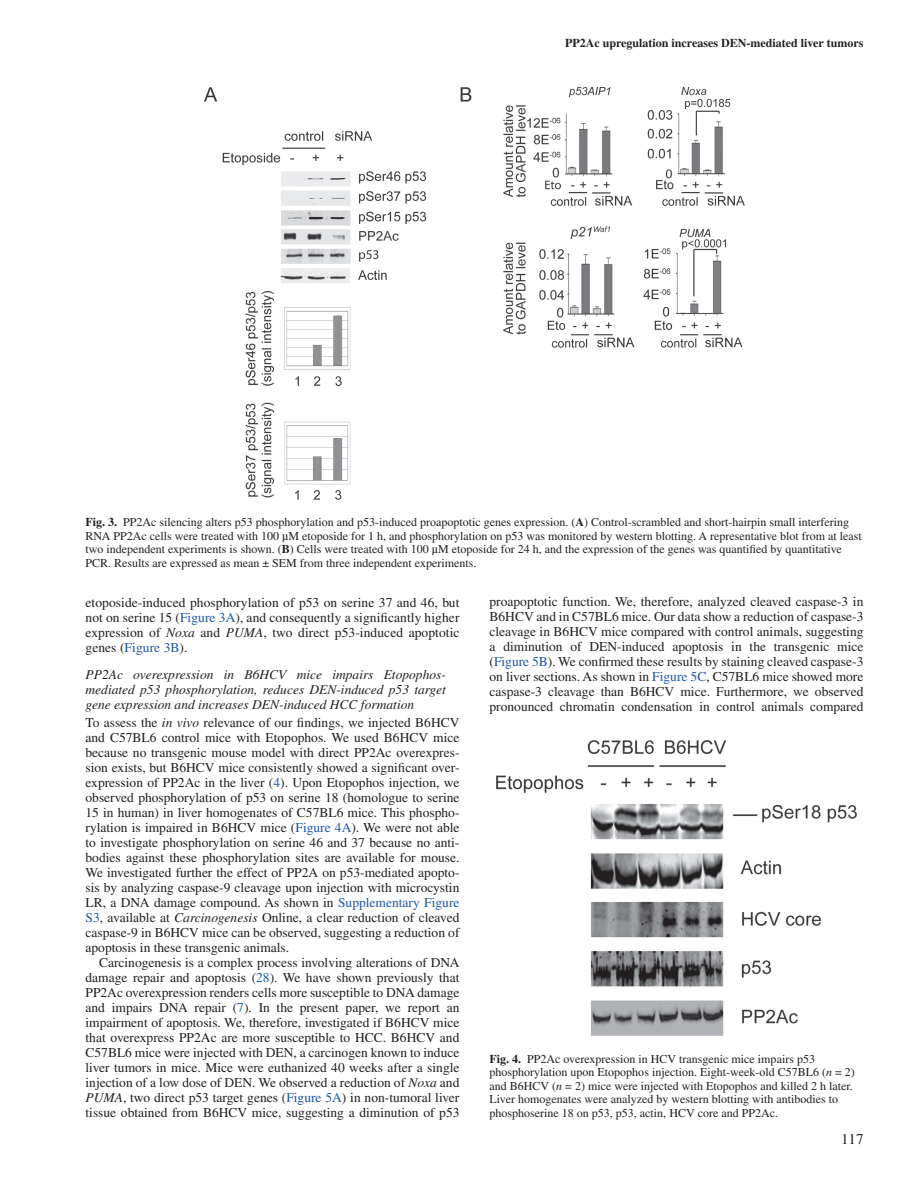
<style>
.page{position:relative;width:919px;height:1187px;background:#fff}
.page>*{position:absolute;margin:0;border:0;box-sizing:border-box;transform-origin:0 0}
.t1{font:15px "Times LT Std";color:#231f20}
.t2{font:13.5px/15px "Times LT Std";color:#231f20;text-align:justify}
.t3{font:italic 13.5px/15px "Times LT Std";color:#231f20;text-align:justify}
.t4{font:12px/13.5px "Times LT Std";color:#231f20}
.t5{font:700 12px "Times LT Std";color:#231f20}
.s1{font-weight:700}
.s2{font-family:"Gandhari Unicode"}
.s3{color:#1e56a6}
.s4{font-style:italic}
</style>
<div class="page">
<img style="left:204px;top:87px;width:540px;height:412px">
<img style="left:496px;top:740px;width:360px;height:295px">
<p class="t5" style="left:565px;top:36px;width:300px">PP2Ac upregulation increases DEN-mediated liver tumors</p>
<p class="t4" style="left:86px;top:515px;width:777px"><span class="s1">Fig. 3.</span> PP2Ac silencing alters p53 phosphorylation and p53-induced proapoptotic genes expression. (<span class="s1">A</span>) Control-scrambled and short-hairpin small interfering RNA PP2Ac cells were treated with 100 <span class="s2">µ</span>M etoposide for 1 h, and phosphorylation on p53 was monitored by western blotting. A representative blot from at least two independent experiments is shown. (<span class="s1">B</span>) Cells were treated with 100 <span class="s2">µ</span>M etoposide for 24 h, and the expression of the genes was quantified by quantitative PCR. Results are expressed as mean ± SEM from three independent experiments.</p>
<p class="t2" style="left:85px;top:594px;width:375px">etoposide-induced phosphorylation of p53 on serine 37 and 46, but not on serine 15 (<span class="s3">Figure 3A</span>), and consequently a significantly higher expression of <span class="s4">Noxa</span> and <span class="s4">PUMA</span>, two direct p53-induced apoptotic genes (<span class="s3">Figure 3B</span>).</p>
<p class="t3" style="left:85px;top:666px;width:362px">PP2Ac overexpression in B6HCV mice impairs Etopophos&shy;mediated p53 phosphorylation, reduces DEN-induced p53 target gene expression and increases DEN-induced HCC formation</p>
<p class="t2" style="left:85px;top:714px;width:375px">To assess the <span class="s4">in vivo</span> relevance of our findings, we injected B6HCV and C57BL6 control mice with Etopophos. We used B6HCV mice because no transgenic mouse model with direct PP2Ac overexpres&shy;sion exists, but B6HCV mice consistently showed a significant over&shy;expression of PP2Ac in the liver (<span class="s3">4</span>). Upon Etopophos injection, we observed phosphorylation of p53 on serine 18 (homologue to serine 15 in human) in liver homogenates of C57BL6 mice. This phospho&shy;rylation is impaired in B6HCV mice (<span class="s3">Figure 4A</span>). We were not able to investigate phosphorylation on serine 46 and 37 because no anti&shy;bodies against these phosphorylation sites are available for mouse.<br>We investigated further the effect of PP2A on p53-mediated apopto&shy;sis by analyzing caspase-9 cleavage upon injection with microcystin LR, a DNA damage compound. As shown in <span class="s3">Supplementary Figure S3</span>, available at <span class="s4">Carcinogenesis</span> Online, a clear reduction of cleaved caspase-9 in B6HCV mice can be observed, suggesting a reduction of apoptosis in these transgenic animals.</p>
<p class="t2" style="left:85px;top:954px;width:375px;text-indent:14px">Carcinogenesis is a complex process involving alterations of DNA damage repair and apoptosis (<span class="s3">28</span>). We have shown previously that PP2Ac overexpression renders cells more susceptible to DNA damage and impairs DNA repair (<span class="s3">7</span>). In the present paper, we report an impairment of apoptosis. We, therefore, investigated if B6HCV mice that overexpress PP2Ac are more susceptible to HCC. B6HCV and C57BL6 mice were injected with DEN, a carcinogen known to induce liver tumors in mice. Mice were euthanized 40 weeks after a single injection of a low dose of DEN. We observed a reduction of <span class="s4">Noxa</span> and <span class="s4">PUMA</span>, two direct p53 target genes (<span class="s3">Figure 5A</span>) in non-tumoral liver tissue obtained from B6HCV mice, suggesting a diminution of p53</p>
<p class="t2" style="left:489px;top:594px;width:375px">proapoptotic function. We, therefore, analyzed cleaved caspase-3 in B6HCV and in C57BL6 mice. Our data show a reduction of caspase-3 cleavage in B6HCV mice compared with control animals, suggesting a diminution of DEN-induced apoptosis in the transgenic mice (<span class="s3">Figure 5B</span>). We confirmed these results by staining cleaved caspase-3 on liver sections. As shown in <span class="s3">Figure 5C</span>, C57BL6 mice showed more caspase-3 cleavage than B6HCV mice. Furthermore, we observed pronounced chromatin condensation in control animals compared</p>
<p class="t4" style="left:489px;top:1051px;width:367px"><span class="s1">Fig. 4.</span> PP2Ac overexpression in HCV transgenic mice impairs p53 phosphorylation upon Etopophos injection. Eight-week-old C57BL6 (<span class="s4">n</span> = 2) and B6HCV (<span class="s4">n</span> = 2) mice were injected with Etopophos and killed 2 h later.<br>Liver homogenates were analyzed by western blotting with antibodies to phosphoserine 18 on p53, p53, actin, HCV core and PP2Ac.</p>
<p class="t1" style="left:841px;top:1130px;width:24px">117</p>
</div>
